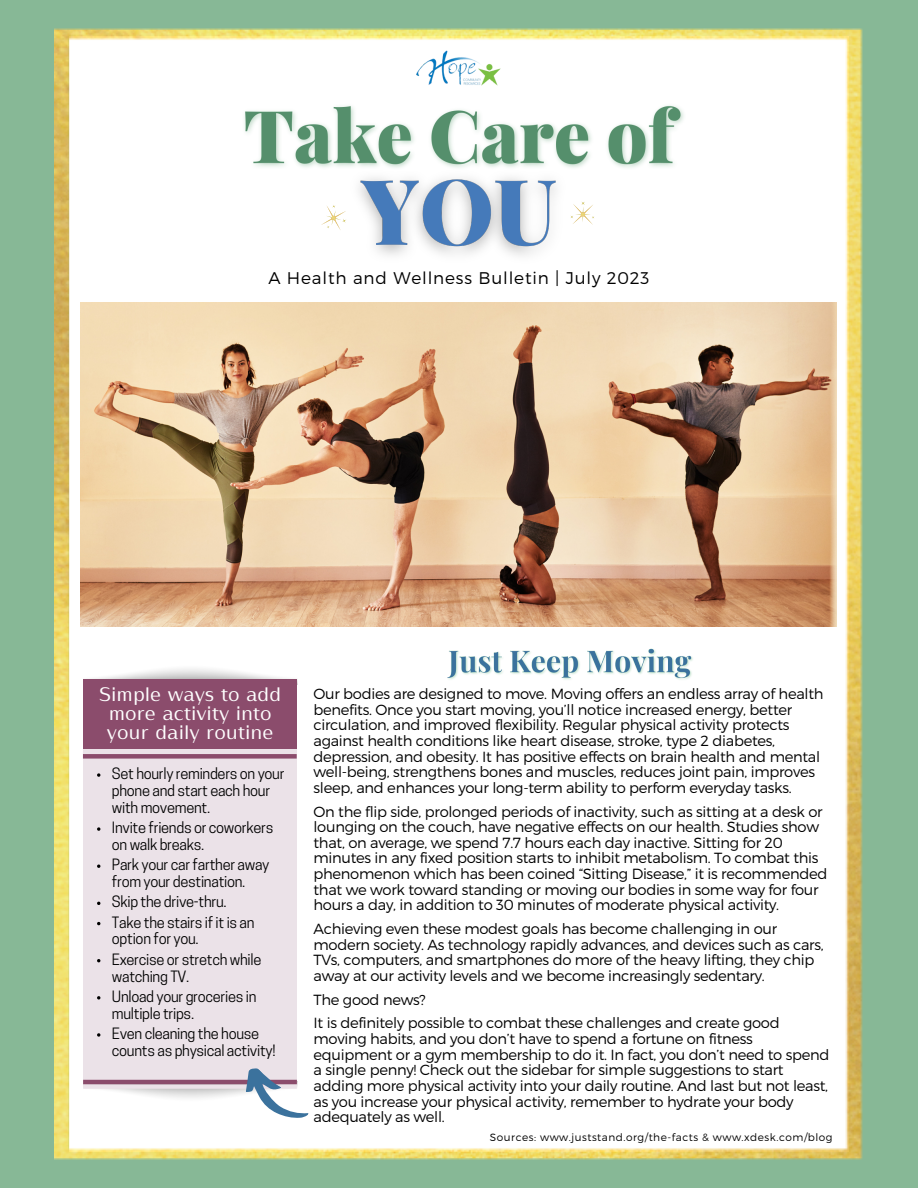
<style>
.page{position:relative;width:918px;height:1188px;background:#87b896}
.page>*{position:absolute;margin:0;border:0;box-sizing:border-box;transform-origin:0 0}
.t1{font:19.5px/19.2px "Nirand";color:#fff;text-align:center}
.t2{font:300 16.95px "Montserrat";letter-spacing:.05em;color:#000}
.t3{font:300 14.7px/15.6px "Montserrat";letter-spacing:-.02em;color:#000}
.t4{font:14.7px/16.8px "Cooper Hewitt";letter-spacing:-.02em;color:#000}
.t5{font:300 10.5px "Montserrat";letter-spacing:.05em;color:#000}
</style>
<div class="page">
<img style="left:54px;top:28px;width:809px;height:1132px">
<img style="left:337px;top:191px;width:243px;height:103px">
<img style="left:416px;top:50px;width:85px;height:31px">
<svg style="left:562px;top:194px;width:42px;height:41px;background:#fdfcf9"></svg>
<svg style="left:314px;top:198px;width:40px;height:40px;background:#fdfcf9"></svg>
<img style="left:84px;top:664px;width:213px;height:15px">
<div style="left:84px;top:679px;width:213px;height:85px;background:#8b4c6c"></div>
<img style="left:84px;top:1089px;width:153px;height:13px">
<div style="left:84px;top:750px;width:213px;height:331px;background:#ebe2e8"></div>
<hr style="left:83px;top:750px;width:214px;height:4px;background:#ebe2e8">
<div style="left:83px;top:754px;width:214px;height:5px;background:#8b4c6c"></div>
<div style="left:83px;top:1084px;width:214px;height:5px;background:#ebe2e8"></div>
<hr style="left:83px;top:1080px;width:214px;height:4px;background:#8b4c6c">
<img style="left:81px;top:303px;width:756px;height:324px">
<svg style="left:237px;top:1065px;width:74px;height:66px"></svg>
<svg style="left:97px;top:773px;width:3px;height:4px"></svg>
<img style="left:238px;top:81px;width:450px;height:110px">
<img style="left:445px;top:636px;width:251px;height:49px">
<svg style="left:97px;top:827px;width:3px;height:4px"></svg>
<svg style="left:97px;top:996px;width:3px;height:4px"></svg>
<svg style="left:97px;top:1033px;width:3px;height:4px"></svg>
<p class="t2" style="left:269px;top:267px;width:382px">A Health and Wellness Bulletin | July 2023</p>
<p class="t1" style="left:99px;top:686px;width:184px">Simple ways to add more activity into your daily routine</p>
<p class="t3" style="left:314px;top:685px;width:512px">Our bodies are designed to move. Moving offers an endless array of health benefits. Once you start moving, you’ll notice increased energy, better circulation, and improved flexibility. Regular physical activity protects against health conditions like heart disease, stroke, type 2 diabetes, depression, and obesity. It has positive effects on brain health and mental well-being, strengthens bones and muscles, reduces joint pain, improves sleep, and enhances your long-term ability to perform everyday tasks.</p>
<p class="t3" style="left:314px;top:803px;width:515px">On the flip side, prolonged periods of inactivity, such as sitting at a desk or lounging on the couch, have negative effects on our health. Studies show that, on average, we spend 7.7 hours each day inactive. Sitting for 20 minutes in any fixed position starts to inhibit metabolism. To combat this phenomenon which has been coined “Sitting Disease,” it is recommended that we work toward standing or moving our bodies in some way for four hours a day, in addition to 30 minutes of moderate physical activity.</p>
<p class="t3" style="left:314px;top:920px;width:512px">Achieving even these modest goals has become challenging in our modern society. As technology rapidly advances, and devices such as cars, TVs, computers, and smartphones do more of the heavy lifting, they chip away at our activity levels and we become increasingly sedentary.</p>
<p class="t3" style="left:314px;top:991px;width:114px">The good news?</p>
<p class="t3" style="left:314px;top:1015px;width:517px">It is definitely possible to combat these challenges and create good moving habits, and you don’t have to spend a fortune on fitness equipment or a gym membership to do it. In fact, you don’t need to spend a single penny! Check out the sidebar for simple suggestions to start adding more physical activity into your daily routine. And last but not least, as you increase your physical activity, remember to hydrate your body adequately as well.</p>
<p class="t4" style="left:112px;top:767px;width:174px">Set hourly reminders on your phone and start each hour with movement.</p>
<p class="t4" style="left:112px;top:821px;width:163px">Invite friends or coworkers on walk breaks.</p>
<p class="t4" style="left:112px;top:858px;width:159px">Park your car farther away from your destination.</p>
<p class="t4" style="left:112px;top:895px;width:116px">Skip the drive-thru.</p>
<p class="t4" style="left:112px;top:915px;width:144px">Take the stairs if it is an option for you.</p>
<p class="t4" style="left:112px;top:953px;width:151px">Exercise or stretch while watching TV.</p>
<p class="t4" style="left:112px;top:990px;width:146px">Unload your groceries in multiple trips.</p>
<p class="t4" style="left:112px;top:1027px;width:165px">Even cleaning the house counts as physical activity!</p>
<p class="t5" style="left:490px;top:1130px;width:344px">Sources: www.juststand.org/the-facts &amp; www.xdesk.com/blog</p>
</div>
